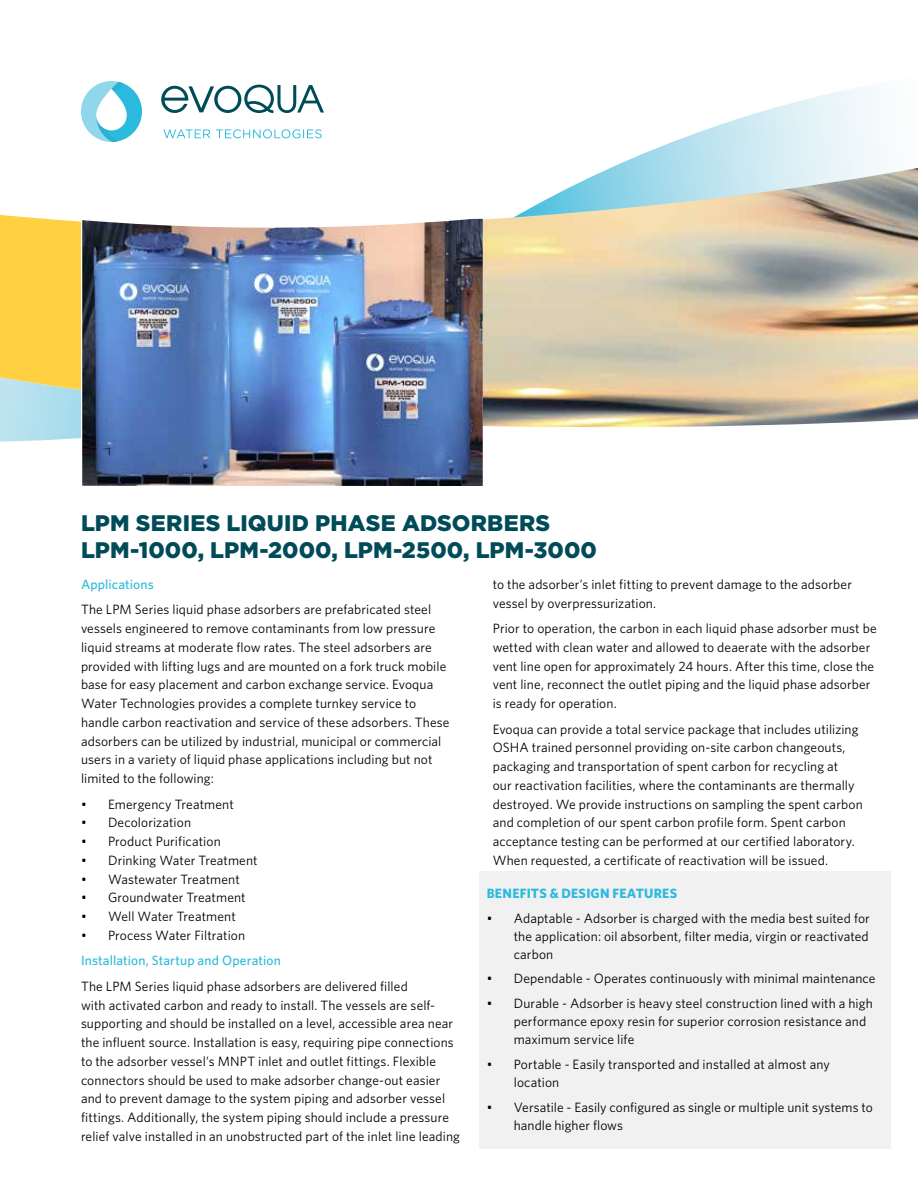
<style>
.page{position:relative;width:918px;height:1188px;background:#fff}
.page>*{position:absolute;margin:0;border:0;box-sizing:border-box;transform-origin:0 0}
.t1{font:900 22.5px/27px "Gotham";letter-spacing:.005em;color:#004b58}
.t2{font:13.5px/18.8px "Whitney";letter-spacing:.01em;color:#000}
.t3{font:500 13.5px "Whitney";letter-spacing:.01em;color:#2bbadd}
.t4{font:700 13.5px "Whitney";letter-spacing:.015em;color:#2bbadd}
</style>
<div class="page">
<svg style="left:610px;top:85px;width:275px;height:83px"></svg>
<svg style="left:0;top:214px;width:81px;height:228px;background:#ecd570"></svg>
<svg style="left:161px;top:85px;width:163px;height:28px"></svg>
<svg style="left:164px;top:129px;width:46px;height:9px"></svg>
<svg style="left:216px;top:129px;width:106px;height:9px"></svg>
<svg style="left:81px;top:81px;width:61px;height:61px"></svg>
<img style="left:483px;top:168px;width:435px;height:259px">
<div style="left:479px;top:872px;width:411px;height:277px;background:#f1f1f2"></div>
<img style="left:82px;top:219px;width:401px;height:267px">
<h1 class="t1" style="left:81px;top:509px;width:517px">LPM SERIES LIQUID PHASE ADSORBERS<br>LPM-1000, LPM-2000, LPM-2500, LPM-3000</h1>
<p class="t3" style="left:81px;top:575px;width:74px">Applications</p>
<p class="t2" style="left:81px;top:600px;width:370px">The LPM Series liquid phase adsorbers are prefabricated steel vessels engineered to remove contaminants from low pressure liquid streams at moderate flow rates. The steel adsorbers are provided with lifting lugs and are mounted on a fork truck mobile base for easy placement and carbon exchange service. Evoqua Water Technologies provides a complete turnkey service to handle carbon reactivation and service of these adsorbers. These adsorbers can be utilized by industrial, municipal or commercial users in a variety of liquid phase applications including but not limited to the following:</p>
<p class="t2" style="left:81px;top:794px;width:154px">• Emergency Treatment</p>
<p class="t2" style="left:81px;top:813px;width:112px">• Decolorization</p>
<p class="t2" style="left:81px;top:832px;width:141px">• Product Purification</p>
<p class="t2" style="left:81px;top:850px;width:178px">• Drinking Water Treatment</p>
<p class="t2" style="left:81px;top:869px;width:160px">• Wastewater Treatment</p>
<p class="t2" style="left:81px;top:888px;width:166px">• Groundwater Treatment</p>
<p class="t2" style="left:81px;top:907px;width:156px">• Well Water Treatment</p>
<p class="t2" style="left:81px;top:925px;width:166px">• Process Water Filtration</p>
<p class="t3" style="left:81px;top:952px;width:201px">Installation, Startup and Operation</p>
<p class="t2" style="left:81px;top:977px;width:380px">The LPM Series liquid phase adsorbers are delivered filled<br>with activated carbon and ready to install. The vessels are self&shy;supporting and should be installed on a level, accessible area near the influent source. Installation is easy, requiring pipe connections to the adsorber vessel’s MNPT inlet and outlet fittings. Flexible connectors should be used to make adsorber change-out easier and to prevent damage to the system piping and adsorber vessel fittings. Additionally, the system piping should include a pressure relief valve installed in an unobstructed part of the inlet line leading</p>
<p class="t2" style="left:493px;top:575px;width:361px">to the adsorber’s inlet fitting to prevent damage to the adsorber vessel by overpressurization.</p>
<p class="t2" style="left:493px;top:619px;width:385px">Prior to operation, the carbon in each liquid phase adsorber must be wetted with clean water and allowed to deaerate with the adsorber vent line open for approximately 24 hours. After this time, close the vent line, reconnect the outlet piping and the liquid phase adsorber is ready for operation.</p>
<p class="t2" style="left:493px;top:719px;width:372px">Evoqua can provide a total service package that includes utilizing OSHA trained personnel providing on-site carbon changeouts, packaging and transportation of spent carbon for recycling at<br>our reactivation facilities, where the contaminants are thermally destroyed. We provide instructions on sampling the spent carbon and completion of our spent carbon profile form. Spent carbon acceptance testing can be performed at our certified laboratory.<br>When requested, a certificate of reactivation will be issued.</p>
<p class="t4" style="left:487px;top:884px;width:192px">BENEFITS &amp; DESIGN FEATURES</p>
<p class="t2" style="left:514px;top:909px;width:358px;line-height:18px;text-align:justify;text-indent:-27px">• Adaptable - Adsorber is charged with the media best suited for the application: oil absorbent, filter media, virgin or reactivated carbon</p>
<p class="t2" style="left:487px;top:969px;width:390px">• Dependable - Operates continuously with minimal maintenance</p>
<p class="t2" style="left:514px;top:994px;width:361px;line-height:18px;text-indent:-27px">• Durable - Adsorber is heavy steel construction lined with a high performance epoxy resin for superior corrosion resistance and maximum service life</p>
<p class="t2" style="left:514px;top:1055px;width:318px;line-height:18px;text-indent:-27px">• Portable - Easily transported and installed at almost any location</p>
<p class="t2" style="left:514px;top:1098px;width:361px;line-height:18px;text-indent:-27px">• Versatile - Easily configured as single or multiple unit systems to handle higher flows</p>
</div>
